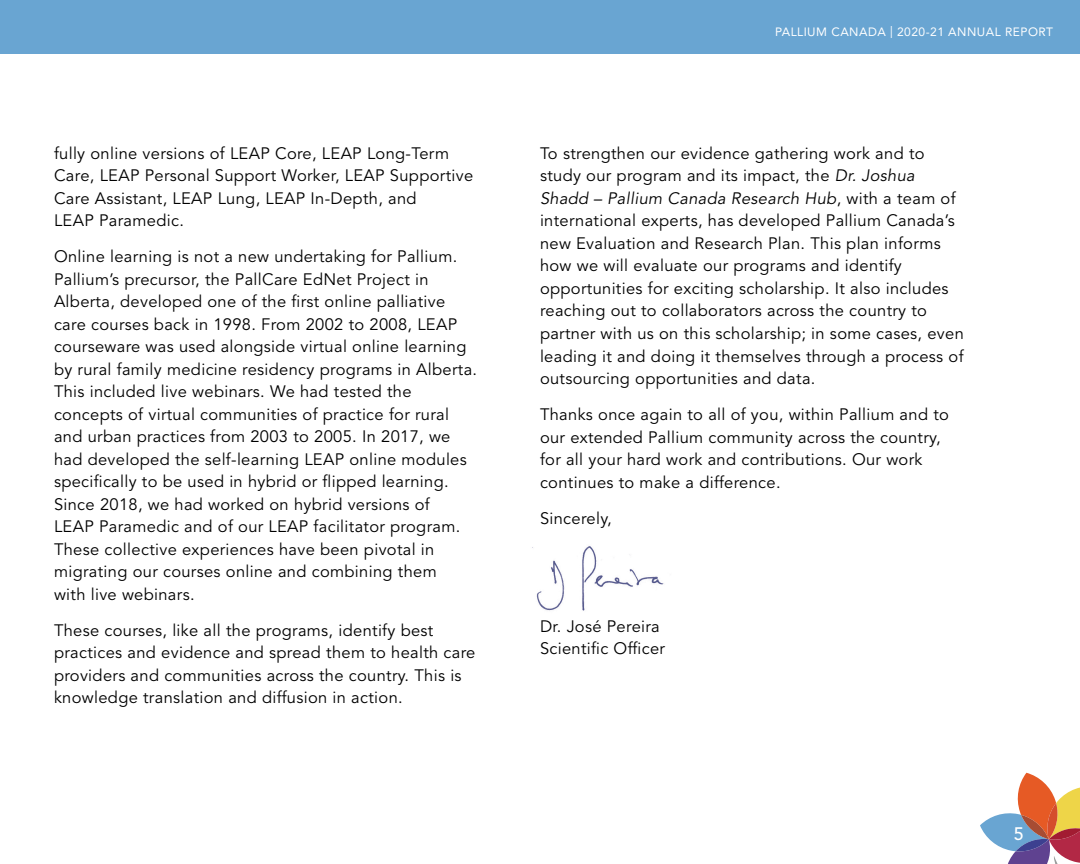
<style>
.page{position:relative;width:1080px;height:864px;background:#fff}
.page>*{position:absolute;margin:0;border:0;box-sizing:border-box;transform-origin:0 0}
.t1{font:500 18px "Avenir LT Std";color:#fff}
.t2{font:16.5px/22.5px "Avenir LT Std";letter-spacing:.02em;color:#000}
.t3{font:12px "Avenir LT Std";letter-spacing:.04em;color:#fff}
.s1{font-style:italic}
</style>
<div class="page">
<div style="left:0;top:0;width:1080px;height:54px;background:#69a5d2"></div>
<svg style="left:980px;top:773px;width:100px;height:91px"></svg>
<img style="left:532px;top:546px;width:132px;height:65px">
<p class="t2" style="left:54px;top:142px;width:421px">fully online versions of LEAP Core, LEAP Long-Term Care, LEAP Personal Support Worker, LEAP Supportive Care Assistant, LEAP Lung, LEAP In-Depth, and<br>LEAP Paramedic.</p>
<p class="t2" style="left:54px;top:246px;width:425px">Online learning is not a new undertaking for Pallium.<br>Pallium’s precursor, the PallCare EdNet Project in Alberta, developed one of the first online palliative care courses back in 1998. From 2002 to 2008, LEAP courseware was used alongside virtual online learning by rural family medicine residency programs in Alberta.<br>This included live webinars. We had tested the concepts of virtual communities of practice for rural and urban practices from 2003 to 2005. In 2017, we had developed the self-learning LEAP online modules specifically to be used in hybrid or flipped learning.<br>Since 2018, we had worked on hybrid versions of<br>LEAP Paramedic and of our LEAP facilitator program.<br>These collective experiences have been pivotal in migrating our courses online and combining them<br>with live webinars.</p>
<p class="t2" style="left:54px;top:619px;width:423px">These courses, like all the programs, identify best practices and evidence and spread them to health care providers and communities across the country. This is knowledge translation and diffusion in action.</p>
<p class="t3" style="left:775px;top:25px;width:279px">PALLIUM CANADA | 2020-21 ANNUAL REPORT</p>
<p class="t2" style="left:540px;top:142px;width:425px">To strengthen our evidence gathering work and to study our program and its impact, the <span class="s1">Dr. Joshua Shadd – Pallium Canada Research Hub</span>, with a team of international experts, has developed Pallium Canada’s new Evaluation and Research Plan. This plan informs how we will evaluate our programs and identify opportunities for exciting scholarship. It also includes reaching out to collaborators across the country to partner with us on this scholarship; in some cases, even leading it and doing it themselves through a process of outsourcing opportunities and data.</p>
<p class="t2" style="left:540px;top:404px;width:410px">Thanks once again to all of you, within Pallium and to our extended Pallium community across the country, for all your hard work and contributions. Our work continues to make a difference.</p>
<p class="t2" style="left:540px;top:507px;width:73px">Sincerely,</p>
<p class="t2" style="left:540px;top:615px;width:127px">Dr. José Pereira<br>Scientific Officer</p>
<p class="t1" style="left:1014px;top:823px;width:12px">5</p>
</div>
